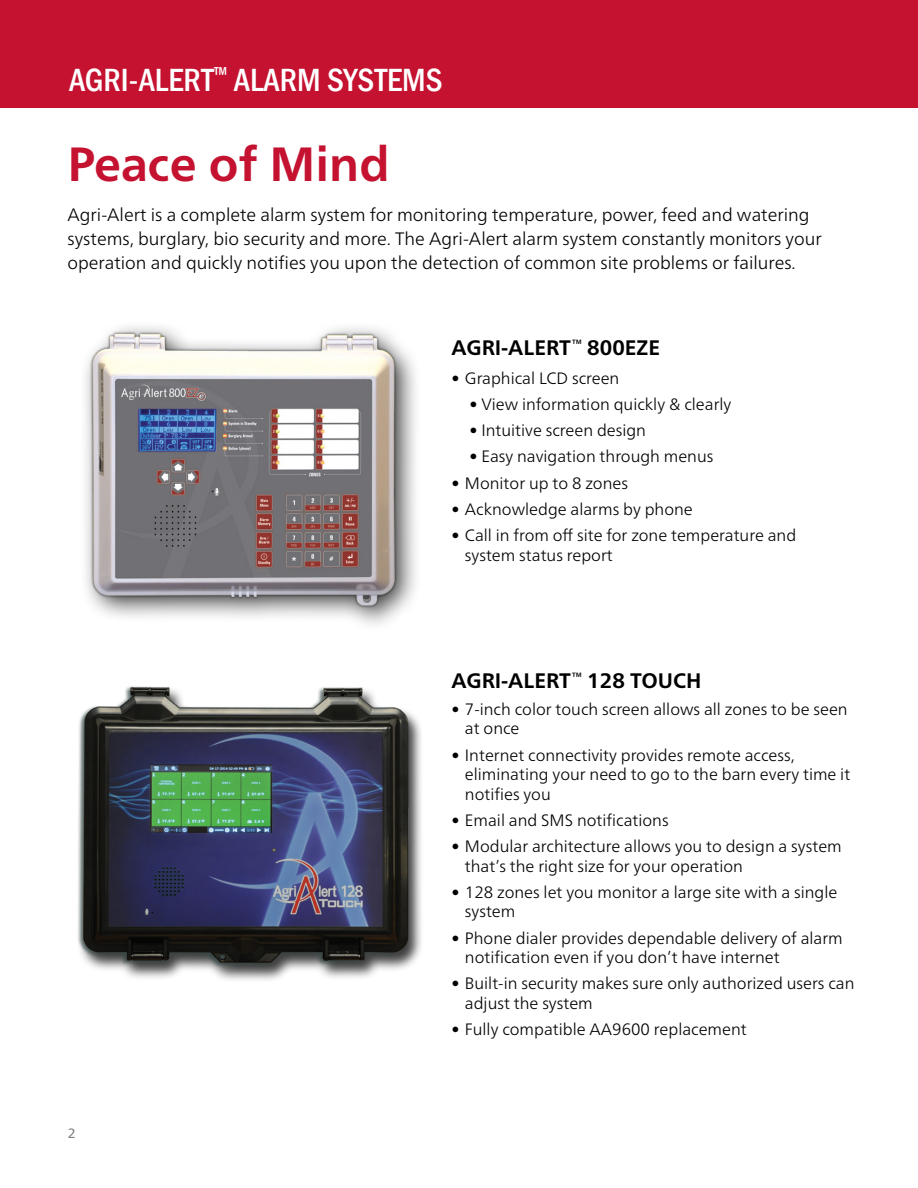
<style>
.page{position:relative;width:918px;height:1188px;background:#fff}
.page>*{position:absolute;margin:0;border:0;box-sizing:border-box;transform-origin:0 0}
.t1{font:700 48px "Frutiger Neue LTW1 G";color:#c41230}
.t2{font:500 condensed 33px "Franklin Gothic";color:#fff}
.t3{font:700 21px "Frutiger Neue LTW1 G";color:#000}
.t4{font:300 18px/24px "Frutiger Neue LTW1 G";color:#000}
.t5{font:300 16.5px/19.5px "Frutiger Neue LTW1 G";color:#000}
.t6{font:13.5px "Frutiger Neue LTW1 G";color:#000}
</style>
<div class="page">
<div style="left:0;top:0;width:918px;height:108px;background:#c41230"></div>
<img style="left:85px;top:326px;width:331px;height:291px">
<img style="left:77px;top:686px;width:344px;height:294px">
<h2 class="t2" style="left:69px;top:58px;width:375px">AGRI-ALERT<sup>™</sup> ALARM SYSTEMS</h2>
<h1 class="t1" style="left:68px;top:136px;width:324px">Peace of Mind</h1>
<p class="t4" style="left:68px;top:203px;width:756px">Agri-Alert is a complete alarm system for monitoring temperature, power, feed and watering systems, burglary, bio security and more. The Agri-Alert alarm system constantly monitors your operation and quickly notifies you upon the detection of common site problems or failures.</p>
<p class="t3" style="left:451px;top:335px;width:210px">AGRI-ALERT<sup>™</sup> 800EZE</p>
<p class="t5" style="left:451px;top:368px;width:169px">• Graphical LCD screen</p>
<p class="t5" style="left:469px;top:394px;width:264px">• View information quickly &amp; clearly</p>
<p class="t5" style="left:469px;top:421px;width:178px">• Intuitive screen design</p>
<p class="t5" style="left:469px;top:447px;width:246px">• Easy navigation through menus</p>
<p class="t5" style="left:451px;top:473px;width:178px">• Monitor up to 8 zones</p>
<p class="t5" style="left:451px;top:499px;width:243px">• Acknowledge alarms by phone</p>
<p class="t5" style="left:465px;top:526px;width:333px;text-indent:-13px">• Call in from off site for zone temperature and system status report</p>
<p class="t3" style="left:451px;top:668px;width:252px">AGRI-ALERT<sup>™</sup> 128 TOUCH</p>
<p class="t6" style="left:68px;top:1125px;width:9px">2</p>
<p class="t5" style="left:465px;top:699px;width:384px;text-indent:-13px">• 7-inch color touch screen allows all zones to be seen at once</p>
<p class="t5" style="left:465px;top:745px;width:387px;text-indent:-13px">• Internet connectivity provides remote access, eliminating your need to go to the barn every time it notifies you</p>
<p class="t5" style="left:451px;top:810px;width:219px">• Email and SMS notifications</p>
<p class="t5" style="left:465px;top:837px;width:378px;text-indent:-13px">• Modular architecture allows you to design a system that’s the right size for your operation</p>
<p class="t5" style="left:465px;top:882px;width:374px;text-indent:-13px">• 128 zones let you monitor a large site with a single system</p>
<p class="t5" style="left:465px;top:928px;width:379px;text-indent:-13px">• Phone dialer provides dependable delivery of alarm notification even if you don’t have internet</p>
<p class="t5" style="left:465px;top:974px;width:391px;text-indent:-13px">• Built-in security makes sure only authorized users can adjust the system</p>
<p class="t5" style="left:451px;top:1020px;width:297px">• Fully compatible AA9600 replacement</p>
</div>
